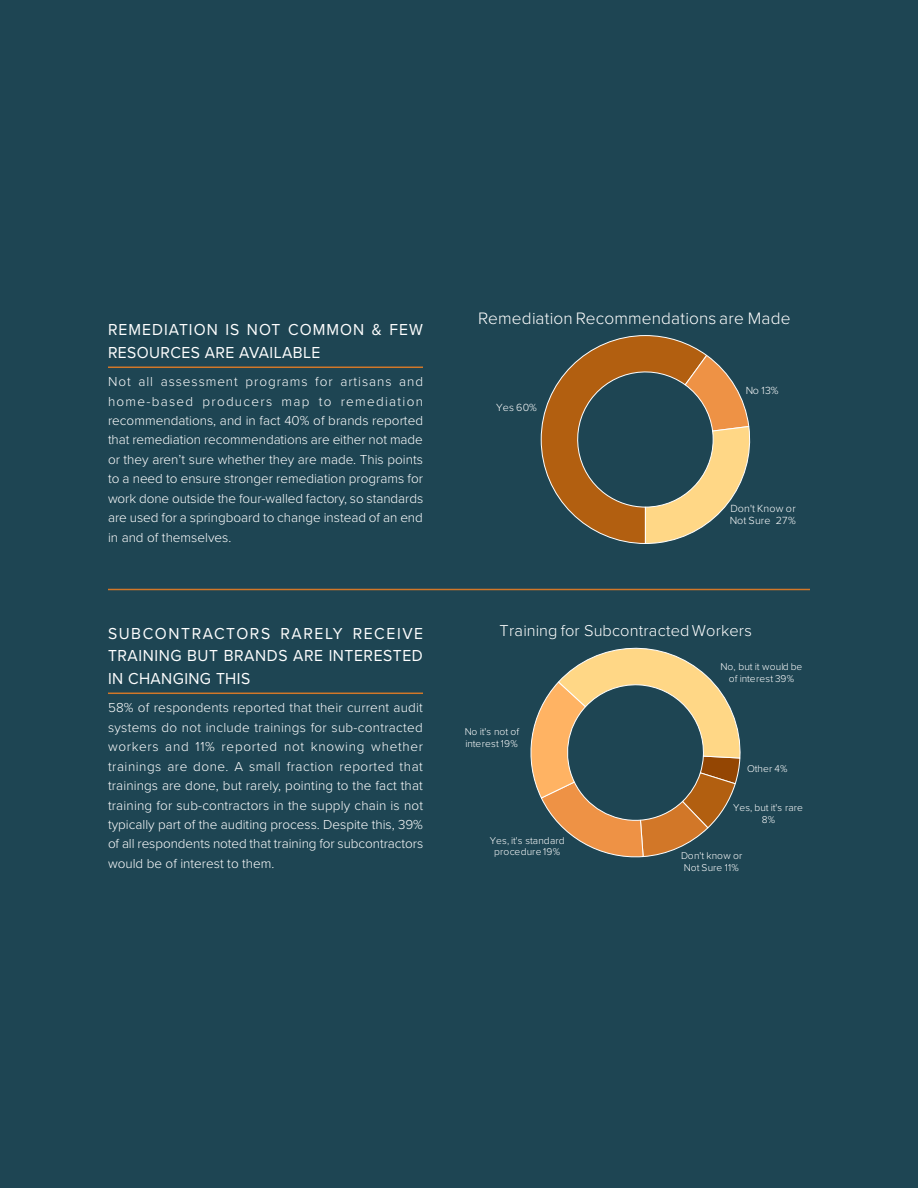
<style>
.page{position:relative;width:918px;height:1188px;background:#1e4553}
.page>*{position:absolute;margin:0;border:0;box-sizing:border-box;transform-origin:0 0}
.t1{font:300 17.25px "Proxima Nova";letter-spacing:.01em;color:#fff}
.t2{font:16.5px/22.5px "Proxima Nova";letter-spacing:.035em;color:#fff;scale:.95 1}
.t3{font:300 16.35px "Proxima Nova";letter-spacing:.01em;color:#fff}
.t4{font:300 13.5px/19.5px "Proxima Nova";color:#fff;text-align:justify}
.t5{font:300 10.8px/12.1px "Proxima Nova";letter-spacing:.015em;color:#fff}
.t6{font:300 10.2px/11.6px "Proxima Nova";letter-spacing:.01em;color:#fff;text-align:center}
</style>
<div class="page">
<hr style="left:108px;top:589px;width:351px;height:1px;background:#d27728">
<hr style="left:459px;top:589px;width:351px;height:1px;background:#d27728">
<hr style="left:108px;top:367px;width:315px;height:1px;background:#d27728">
<hr style="left:108px;top:693px;width:315px;height:1px;background:#d27728">
<svg style="left:540px;top:335px;width:211px;height:209px"></svg>
<svg style="left:530px;top:647px;width:211px;height:211px"></svg>
<p class="t2" style="left:108px;top:318px;width:333px">REMEDIATION IS NOT COMMON &amp; FEW<br>RESOURCES ARE AVAILABLE</p>
<p class="t4" style="left:108px;top:371px;width:317px">Not all assessment programs for artisans and home-based producers map to remediation recommendations, and in fact 40% of brands reported that remediation recommendations are either not made or they aren’t sure whether they are made. This points to a need to ensure stronger remediation programs for work done outside the four-walled factory, so standards are used for a springboard to change instead of an end in and of themselves.</p>
<p class="t2" style="left:108px;top:621px;width:333px;text-align:justify">SUBCONTRACTORS RARELY RECEIVE TRAINING BUT BRANDS ARE INTERESTED IN CHANGING THIS</p>
<p class="t4" style="left:108px;top:697px;width:317px">58% of respondents reported that their current audit systems do not include trainings for sub-contracted workers and 11% reported not knowing whether trainings are done. A small fraction reported that trainings are done, but rarely, pointing to the fact that training for sub-contractors in the supply chain is not typically part of the auditing process. Despite this, 39% of all respondents noted that training for subcontractors would be of interest to them.</p>
<p class="t1" style="left:478px;top:305px;width:314px">Remediation Recommendations are Made</p>
<p class="t5" style="left:496px;top:401px;width:42px">Yes 60%</p>
<p class="t5" style="left:746px;top:384px;width:34px">No 13%</p>
<p class="t5" style="left:730px;top:502px;width:67px">Don't Know or<br>Not Sure 27%</p>
<p class="t3" style="left:500px;top:618px;width:254px">Training for Subcontracted Workers</p>
<p class="t6" style="left:465px;top:725px;width:56px;text-align:left">No it's not of interest 19%</p>
<p class="t6" style="left:490px;top:834px;width:76px">Yes, it's standard procedure 19%</p>
<p class="t6" style="left:721px;top:660px;width:83px">No, but it would be of interest 39%</p>
<p class="t6" style="left:747px;top:762px;width:42px">Other 4%</p>
<p class="t6" style="left:733px;top:801px;width:71px">Yes, but it's rare<br>8%</p>
<p class="t6" style="left:681px;top:850px;width:63px;text-align:left">Don't know or<br>Not Sure 11%</p>
</div>
